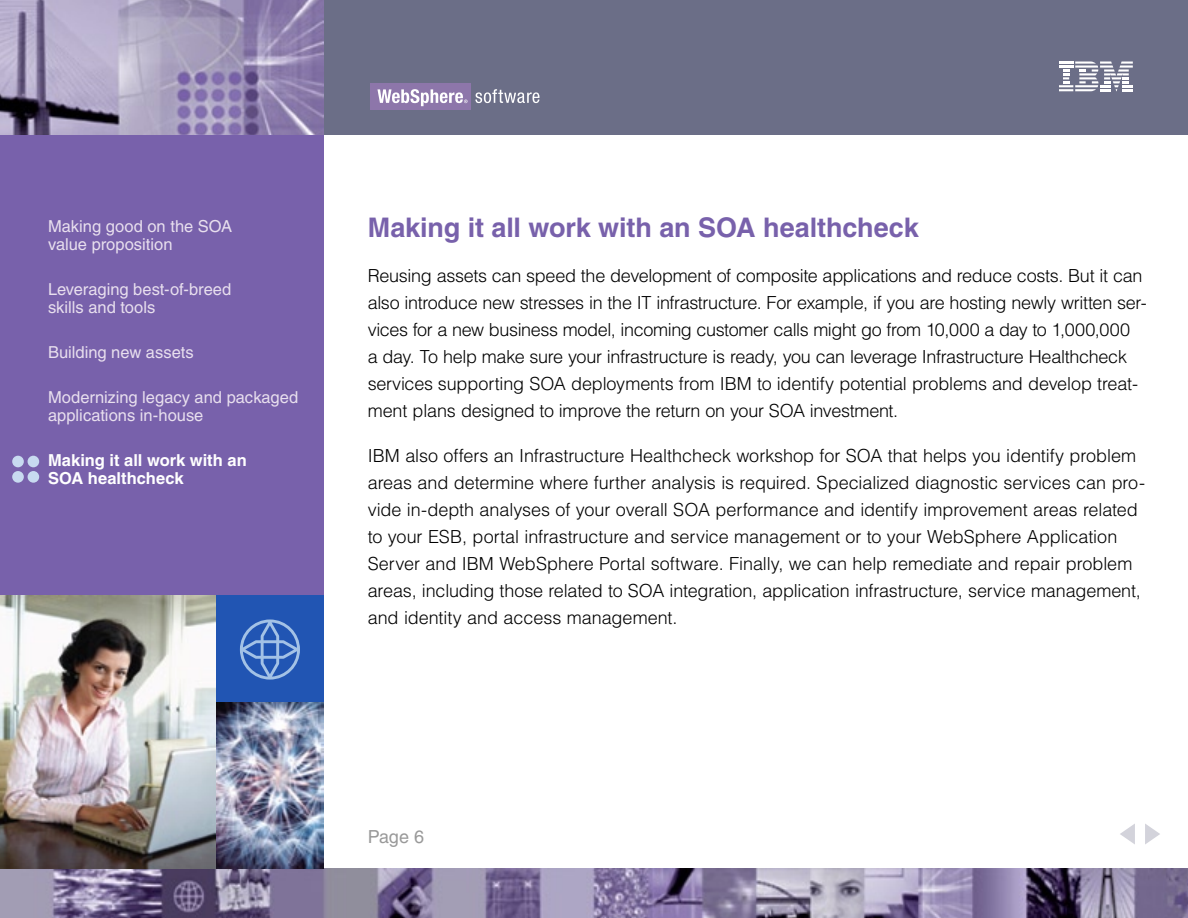
<style>
.page{position:relative;width:1188px;height:918px;background:#fff}
.page>*{position:absolute;margin:0;border:0;box-sizing:border-box;transform-origin:0 0}
.Subhead{font:700 27px "Helvetica";letter-spacing:-.005em;color:#7861ab}
.Text-Body{font:300 18px/27px "Helvetica";letter-spacing:-.01em;color:#000}
.t1{font:18px "Helvetica";color:#999}
.t2{font:16.5px/18px "Helvetica";color:#e8dfee}
.t3{font:700 16.5px/18px "Helvetica";color:#fff}
</style>
<div class="page">
<div style="left:0;top:0;width:324px;height:918px;background:#7861ab"></div>
<div style="left:0;top:0;width:1188px;height:135px;background:#6b6e87"></div>
<div style="left:370px;top:83px;width:101px;height:27px;background:#8d76aa"></div>
<svg style="left:475px;top:89px;width:64px;height:14px"></svg>
<svg style="left:377px;top:89px;width:91px;height:17px"></svg>
<img style="left:0;top:0;width:324px;height:135px">
<svg style="left:1059px;top:61px;width:74px;height:30px"></svg>
<img style="left:0;top:869px;width:1188px;height:49px">
<div style="left:216px;top:596px;width:108px;height:108px;background:#2155b3"></div>
<img style="left:216px;top:702px;width:108px;height:167px">
<img style="left:0;top:596px;width:216px;height:273px">
<div style="left:12px;top:456px;width:12px;height:11px;background:#c8daf0;border-radius:50%"></div>
<div style="left:12px;top:471px;width:12px;height:12px;background:#c8daf0;border-radius:50%"></div>
<div style="left:28px;top:456px;width:11px;height:11px;background:#c8daf0;border-radius:50%"></div>
<div style="left:28px;top:471px;width:11px;height:12px;background:#c8daf0;border-radius:50%"></div>
<svg style="left:240px;top:620px;width:60px;height:60px"></svg>
<svg style="left:1120px;top:824px;width:15px;height:20px"></svg>
<svg style="left:1145px;top:824px;width:15px;height:20px"></svg>
<p class="t2" style="left:48px;top:217px;width:186px">Making good on the SOA value proposition</p>
<p class="t2" style="left:48px;top:280px;width:185px">Leveraging best-of-breed skills and tools</p>
<p class="t2" style="left:48px;top:343px;width:147px">Building new assets</p>
<p class="t2" style="left:48px;top:388px;width:252px">Modernizing legacy and packaged applications in-house</p>
<p class="t3" style="left:48px;top:451px;width:200px">Making it all work with an<br>SOA healthcheck</p>
<p class="Subhead" style="left:368px;top:211px;width:553px">Making it all work with an SOA healthcheck</p>
<p class="Text-Body" style="left:368px;top:261px;width:781px">Reusing assets can speed the development of composite applications and reduce costs. But it can also introduce new stresses in the IT infrastructure. For example, if you are hosting newly written ser&shy;vices for a new business model, incoming customer calls might go from 10,000 a day to 1,000,000<br>a day. To help make sure your infrastructure is ready, you can leverage Infrastructure Healthcheck services supporting SOA deployments from IBM to identify potential problems and develop treat&shy;ment plans designed to improve the return on your SOA investment.</p>
<p class="Text-Body" style="left:368px;top:441px;width:779px">IBM also offers an Infrastructure Healthcheck workshop for SOA that helps you identify problem areas and determine where further analysis is required. Specialized diagnostic services can pro&shy;vide in-depth analyses of your overall SOA performance and identify improvement areas related to your ESB, portal infrastructure and service management or to your WebSphere Application Server and IBM WebSphere Portal software. Finally, we can help remediate and repair problem areas, including those related to SOA integration, application infrastructure, service management, and identity and access management.</p>
<p class="t1" style="left:368px;top:827px;width:58px">Page 6</p>
</div>
